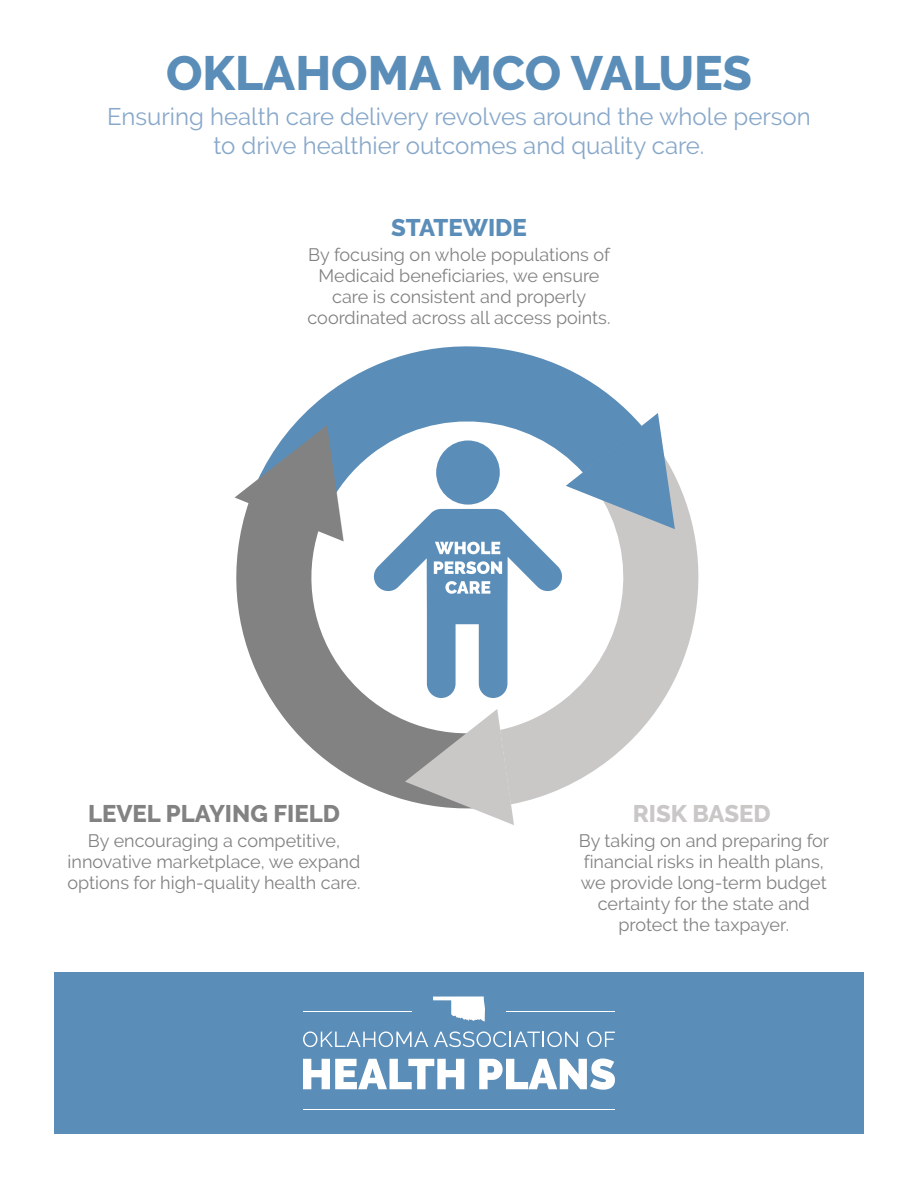
<style>
.page{position:relative;width:918px;height:1188px;background:#fff}
.page>*{position:absolute;margin:0;border:0;box-sizing:border-box;transform-origin:0 0}
.t1{font:800 48px "Raleway";color:#5a8db8}
.t2{font:24px/28.8px "Raleway";color:#88a8ca;text-align:center}
.t3{font:800 24px "Raleway";color:#838282}
.t4{font:800 24px "Raleway";color:#cac7c7}
.t5{font:800 24px "Raleway";color:#5a8db8}
.t6{font:18px/21px "Raleway";color:#828282;text-align:center}
</style>
<div class="page">
<div style="left:54px;top:972px;width:810px;height:162px;background:#5a8db8"></div>
<svg style="left:303px;top:1031px;width:125px;height:16px"></svg>
<svg style="left:434px;top:1031px;width:144px;height:16px"></svg>
<svg style="left:587px;top:1031px;width:28px;height:16px"></svg>
<svg style="left:303px;top:1059px;width:161px;height:30px"></svg>
<svg style="left:479px;top:1059px;width:136px;height:31px"></svg>
<svg style="left:433px;top:996px;width:52px;height:26px"></svg>
<hr style="left:303px;top:1011px;width:108px;height:1px;background:#fff">
<hr style="left:507px;top:1011px;width:108px;height:1px;background:#fff">
<hr style="left:303px;top:1109px;width:312px;height:1px;background:#fff">
<svg style="left:236px;top:541px;width:169px;height:259px;fill:#838282"></svg>
<svg style="left:514px;top:476px;width:185px;height:328px;fill:#cac7c7"></svg>
<svg style="left:294px;top:346px;width:336px;height:136px;fill:#5a8db8"></svg>
<svg style="left:405px;top:709px;width:109px;height:116px"></svg>
<svg style="left:235px;top:425px;width:109px;height:116px"></svg>
<svg style="left:374px;top:413px;width:301px;height:285px"></svg>
<p class="t1" style="left:166px;top:46px;width:587px">OKLAHOMA MCO VALUES</p>
<p class="t2" style="left:107px;top:102px;width:705px">Ensuring health care delivery revolves around the whole person to drive healthier outcomes and quality care.</p>
<p class="t5" style="left:391px;top:214px;width:137px">STATEWIDE</p>
<p class="t6" style="left:308px;top:244px;width:304px">By focusing on whole populations of Medicaid beneficiaries, we ensure care is consistent and properly coordinated across all access points.</p>
<p class="t3" style="left:88px;top:800px;width:253px">LEVEL PLAYING FIELD</p>
<p class="t4" style="left:633px;top:800px;width:139px">RISK BASED</p>
<p class="t6" style="left:68px;top:830px;width:294px">By encouraging a competitive, innovative marketplace, we expand options for high-quality health care.</p>
<p class="t6" style="left:579px;top:830px;width:252px">By taking on and preparing for financial risks in health plans, we provide long-term budget certainty for the state and protect the taxpayer.</p>
</div>
